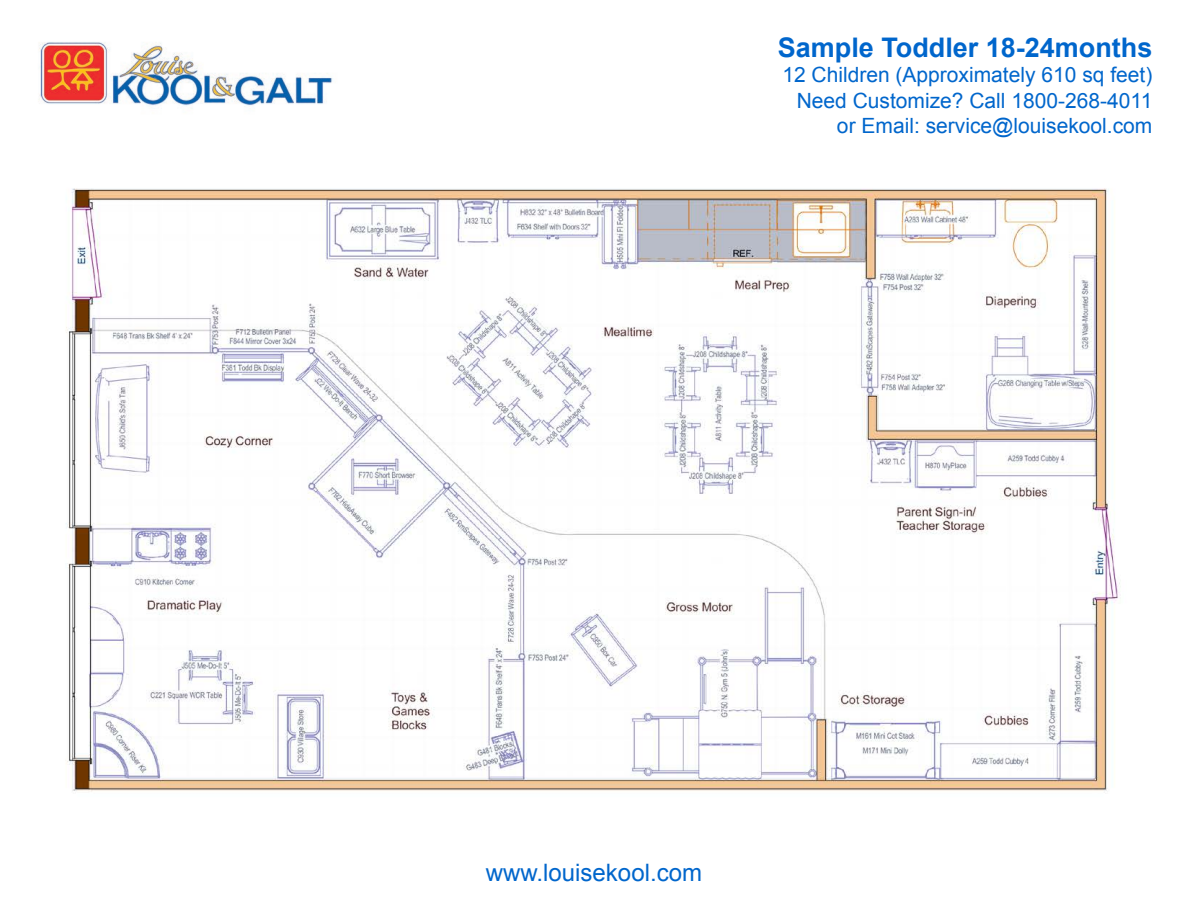
<style>
.page{position:relative;width:1188px;height:918px;background:#fff}
.page>*{position:absolute;margin:0;border:0;box-sizing:border-box;transform-origin:0 0}
.t1{font:700 27px "Arial";color:#06c}
.t2{font:24px "Arial";color:#06c}
.t3{font:21px "Arial";color:#06c}
</style>
<div class="page">
<img style="left:39px;top:42px;width:294px;height:64px">
<img style="left:66px;top:188px;width:1055px;height:604px">
<p class="t1" style="left:778px;top:30px;width:376px">Sample Toddler 18-24months</p>
<p class="t3" style="left:782px;top:61px;width:371px">12 Children (Approximately 610 sq feet)</p>
<p class="t3" style="left:797px;top:86px;width:357px">Need Customize? Call 1800-268-4011</p>
<p class="t3" style="left:837px;top:112px;width:317px">or Email: service@louisekool.com</p>
<p class="t2" style="left:486px;top:857px;width:218px">www.louisekool.com</p>
</div>
